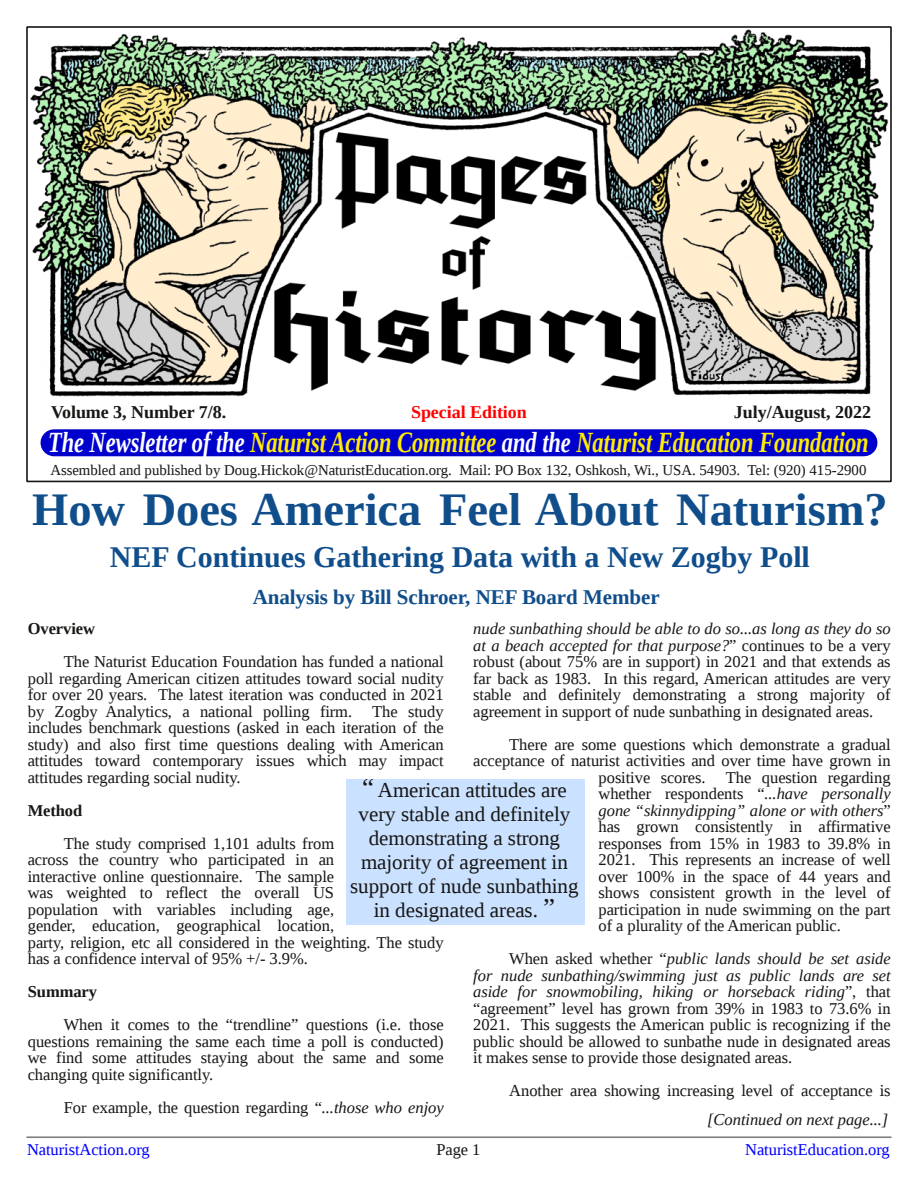
<style>
.page{position:relative;width:918px;height:1188px;background:#fff}
.page>*{position:absolute;margin:0;border:0;box-sizing:border-box;transform-origin:0 0}
.t1{font:700 46.5px "Liberation Serif";color:#104e8b}
.t2{font:700 30px "Liberation Serif";color:#104e8b}
.t3{font:italic 700 29.25px "Liberation Serif";letter-spacing:-.005em;color:#ffed00;scale:.77 1}
.t4{font:21px/24px "Liberation Serif";color:#181715;text-align:center}
.t5{font:700 21px "Liberation Serif";color:#104e8b}
.t6{font:700 18px "Liberation Serif";letter-spacing:-.005em;color:#181715}
.t7{font:700 18px "Liberation Serif";color:#f00}
.t8{font:16.5px/16.5px "Liberation Serif";letter-spacing:-.005em;color:#181715;text-align:justify}
.t9{font:italic 16.5px "Liberation Serif";color:#181715}
.t10{font:16.5px "Liberation Serif";letter-spacing:-.005em;color:#00f}
.t11{font:700 16.5px "Liberation Serif";letter-spacing:-.005em;color:#181715}
.t12{font:15px "Liberation Serif";color:#181715}
.s1{color:#fff}
.s2{font-style:italic}
.s3{font-style:normal}
.s4{font-size:27px}
</style>
<div class="page">
<hr style="left:27px;top:1136px;width:864px;height:2px;background:#7f7f7f">
<img style="left:30px;top:29px;width:859px;height:368px">
<div style="left:54px;top:429px;width:810px;height:27px;background:#0000cd"></div>
<div style="left:346px;top:779px;width:239px;height:146px;background:#cae1ff"></div>
<p class="t6" style="left:51px;top:402px;width:177px">Volume 3, Number 7/8.</p>
<p class="t6" style="left:734px;top:402px;width:139px">July/August, 2022</p>
<p class="t7" style="left:411px;top:402px;width:117px">Special Edition</p>
<h3 class="t3" style="left:48px;top:426px;width:1067px"><span class="s1">The Newsletter of the</span> Naturist Action Committee <span class="s1">and the</span> Naturist Education Foundation</h3>
<p class="t12" style="left:50px;top:461px;width:818px">Assembled and published by Doug.Hickok@NaturistEducation.org. Mail: PO Box 132, Oshkosh, Wi., USA. 54903. Tel: (920) 415-2900</p>
<h1 class="t1" style="left:32px;top:483px;width:857px">How Does America Feel About Naturism?</h1>
<h2 class="t2" style="left:110px;top:540px;width:701px">NEF Continues Gathering Data with a New Zogby Poll</h2>
<p class="t5" style="left:253px;top:586px;width:408px">Analysis by Bill Schroer, NEF Board Member</p>
<p class="t11" style="left:28px;top:620px;width:69px">Overview</p>
<p class="t8" style="left:28px;top:654px;width:417px;text-indent:36px">The Naturist Education Foundation has funded a national poll regarding American citizen attitudes toward social nudity for over 20 years. The latest iteration was conducted in 2021 by Zogby Analytics, a national polling firm. The study includes benchmark questions (asked in each iteration of the study) and also first time questions dealing with American attitudes toward contemporary issues which may impact attitudes regarding social nudity.</p>
<p class="t11" style="left:28px;top:801px;width:56px">Method</p>
<p class="t8" style="left:28px;top:835px;width:417px;text-align:left;text-indent:36px">The study comprised 1,101 adults from<br>across the country who participated in an<br>interactive online questionnaire. The sample<br>was weighted to reflect the overall US<br>population with variables including age,<br>gender, education, geographical location,<br>party, religion, etc all considered in the weighting. The study has a confidence interval of 95% +/- 3.9%.</p>
<p class="t11" style="left:28px;top:983px;width:71px">Summary</p>
<p class="t8" style="left:28px;top:1017px;width:417px;text-indent:36px">When it comes to the “trendline” questions (i.e. those questions remaining the same each time a poll is conducted) we find some attitudes staying about the same and some changing quite significantly.</p>
<p class="t8" style="left:64px;top:1099px;width:381px">For example, the question regarding “<span class="s2">...those who enjoy</span></p>
<p class="t8" style="left:473px;top:621px;width:419px"><span class="s2">nude sunbathing should be able to do so...as long as they do so at a beach accepted for that purpose?</span>” continues to be a very robust (about 75% are in support) in 2021 and that extends as far back as 1983. In this regard, American attitudes are very stable and definitely demonstrating a strong majority of agreement in support of nude sunbathing in designated areas.</p>
<p class="t8" style="left:509px;top:736px;width:383px">There are some questions which demonstrate a gradual</p>
<p class="t8" style="left:473px;top:753px;width:419px">acceptance of naturist activities and over time have grown in</p>
<p class="t8" style="left:598px;top:769px;width:294px">positive scores. The question regarding</p>
<p class="t8" style="left:598px;top:786px;width:294px">whether respondents “<span class="s2">...have personally</span></p>
<p class="t9" style="left:598px;top:801px;width:294px">gone “skinnydipping” alone or with others<span class="s3">”</span></p>
<p class="t8" style="left:598px;top:819px;width:294px">has grown consistently in affirmative</p>
<p class="t8" style="left:598px;top:835px;width:294px">responses from 15% in 1983 to 39.8% in</p>
<p class="t8" style="left:598px;top:852px;width:294px">2021. This represents an increase of well</p>
<p class="t8" style="left:598px;top:868px;width:294px">over 100% in the space of 44 years and</p>
<p class="t8" style="left:598px;top:885px;width:294px">shows consistent growth in the level of</p>
<p class="t8" style="left:598px;top:901px;width:294px">participation in nude swimming on the part</p>
<p class="t8" style="left:598px;top:918px;width:244px">of a plurality of the American public.</p>
<p class="t8" style="left:473px;top:951px;width:419px;text-indent:36px">When asked whether “<span class="s2">public lands should be set aside for nude sunbathing/swimming just as public lands are set aside for snowmobiling, hiking or horseback riding</span>”, that “agreement” level has grown from 39% in 1983 to 73.6% in 2021. This suggests the American public is recognizing if the public should be allowed to sunbathe nude in designated areas it makes sense to provide those designated areas.</p>
<p class="t8" style="left:509px;top:1083px;width:383px">Another area showing increasing level of acceptance is</p>
<p class="t4" style="left:350px;top:778px;width:230px"><span class="s4">“</span> American attitudes are very stable and definitely demonstrating a strong majority of agreement in support of nude sunbathing in designated areas. <span class="s4">”</span></p>
<p class="t9" style="left:707px;top:1110px;width:183px">[Continued on next page...]</p>
<p class="t10" style="left:27px;top:1140px;width:124px">NaturistAction.org</p>
<p class="t10" style="left:745px;top:1140px;width:146px">NaturistEducation.org</p>
<p class="t8" style="left:436px;top:1141px;width:46px">Page 1</p>
</div>
